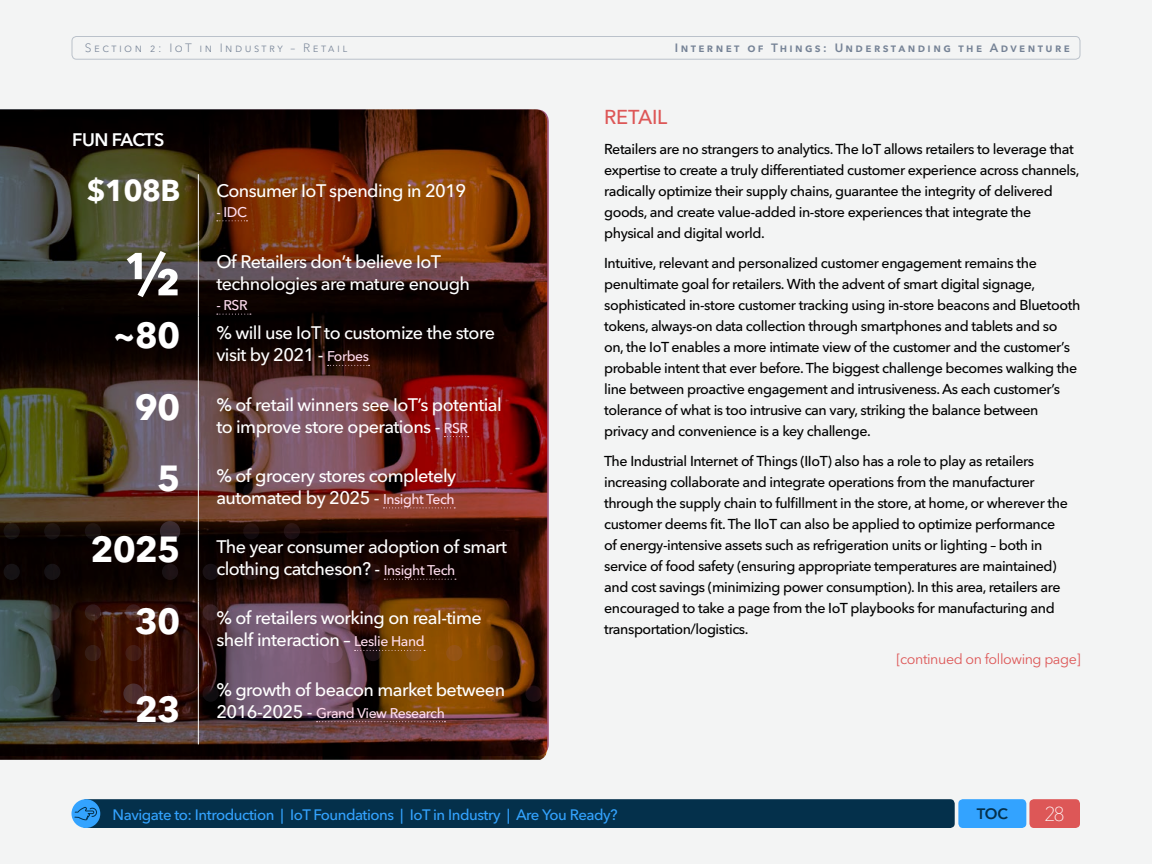
<style>
.page{position:relative;width:1152px;height:864px;background:#f3f4f4}
.page>*{position:absolute;margin:0;border:0;box-sizing:border-box;transform-origin:0 0}
.t1{font:700 60px "Avenir Next W1 G";color:#fff}
.t2{font:700 36px "Avenir Next W1 G";color:#fff}
.t3{font:500 20px "Avenir Next W1 G";letter-spacing:-.01em;color:#dd5757}
.t4{font:100 20px "Avenir Next W1 G";color:#fff}
.t5{font:500 18px/22px "Avenir Next W1 G";letter-spacing:-.03em;color:#fff}
.t6{font:600 18px "Avenir Next W1 G";letter-spacing:-.035em;color:#fff}
.t7{font:500 15px "Avenir Next W1 G";letter-spacing:-.03em;color:#33a3ff}
.t8{font:600 15px "Avenir Next W1 G";color:#04304b}
.t9{font:500 14.2px/21px "Avenir Next W1 G";letter-spacing:-.03em;color:#000}
.t10{font:14.2px "Avenir Next W1 G";letter-spacing:-.03em;color:#dd5757}
.t11{font:500 14px "Avenir Next W1 G";letter-spacing:-.03em;color:#ffddef}
.t12{font:600 12px "Avenir Next W1 G";letter-spacing:.2em;color:#768396}
.t13{font:300 12px "Avenir Next W1 G";letter-spacing:.2em;color:#768396}
.s1{font-weight:700;font-size:30px}
.s2{font-weight:700;font-size:36px}
.s3{font-size:14px;color:#ffddef}
.s4{font-size:18px;color:#fff}
</style>
<div class="page">
<div style="left:72px;top:36px;width:1008px;height:24px;border:1px solid #bac1ca;border-radius:4px"></div>
<div style="left:1029px;top:799px;width:51px;height:29px;background:#dd5757;border-radius:4px"></div>
<div style="left:958px;top:799px;width:68px;height:29px;background:#33a3ff;border-radius:4px"></div>
<div style="left:81px;top:799px;width:874px;height:29px;background:#04304b;border-radius:4px"></div>
<div style="left:72px;top:799px;width:28px;height:29px;background:#33a3ff;border-radius:50%"></div>
<svg style="left:71px;top:806px;width:26px;height:15px"></svg>
<img style="left:0;top:109px;width:549px;height:647px">
<hr style="left:198px;top:174px;width:1px;height:72px;background:#fff">
<hr style="left:198px;top:246px;width:1px;height:71px;background:#fff">
<hr style="left:198px;top:317px;width:1px;height:71px;background:#fff">
<hr style="left:198px;top:388px;width:1px;height:71px;background:#fff">
<hr style="left:198px;top:459px;width:1px;height:72px;background:#fff">
<hr style="left:198px;top:531px;width:1px;height:71px;background:#fff">
<hr style="left:198px;top:602px;width:1px;height:71px;background:#fff">
<hr style="left:198px;top:673px;width:1px;height:71px;background:#fff">
<svg style="left:217px;top:220px;width:31px;height:1px"></svg>
<svg style="left:217px;top:314px;width:34px;height:1px"></svg>
<svg style="left:328px;top:365px;width:42px;height:1px"></svg>
<svg style="left:444px;top:436px;width:25px;height:1px"></svg>
<svg style="left:384px;top:507px;width:71px;height:1px"></svg>
<svg style="left:384px;top:579px;width:72px;height:1px"></svg>
<svg style="left:355px;top:650px;width:70px;height:1px"></svg>
<svg style="left:317px;top:721px;width:128px;height:1px"></svg>
<p class="t13" style="left:85px;top:40px;width:264px">Section 2: IoT in Industry – Retail</p>
<p class="t6" style="left:72px;top:129px;width:94px">FUN FACTS</p>
<p class="t5" style="left:86px;top:180px;width:381px"><span class="s1">$108B</span> Consumer IoT spending in 2019</p>
<p class="t11" style="left:216px;top:204px;width:32px">- IDC</p>
<h1 class="t1" style="left:124px;top:238px;width:58px">½</h1>
<p class="t5" style="left:216px;top:251px;width:255px">Of Retailers don’t believe IoT technologies are mature enough</p>
<p class="t11" style="left:216px;top:297px;width:33px">- RSR</p>
<p class="t5" style="left:216px;top:322px;width:280px;text-indent:-104px"><span class="s2">~80</span> % will use IoT to customize the store visit by 2021 - <span class="s3">Forbes</span></p>
<p class="t5" style="left:216px;top:393px;width:287px;text-indent:-81px"><span class="s2">90</span> % of retail winners see IoT’s potential to improve store operations - <span class="s3">RSR</span></p>
<p class="t5" style="left:157px;top:465px;width:301px;text-align:right"><span class="s2">5</span> % of grocery stores completely automated by 2025 - <span class="s3">Insight Tech</span></p>
<p class="t5" style="left:216px;top:536px;width:292px;text-indent:-126px"><span class="s2">2025</span> The year consumer adoption of smart clothing catcheson? - <span class="s3">Insight Tech</span></p>
<p class="t5" style="left:216px;top:607px;width:267px;text-indent:-81px"><span class="s2">30</span> % of retailers working on real-time shelf interaction – <span class="s3">Leslie Hand</span></p>
<h2 class="t2" style="left:135px;top:688px;width:47px">23</h2>
<p class="t5" style="left:216px;top:678px;width:290px">% growth of beacon market between</p>
<p class="t11" style="left:216px;top:704px;width:230px"><span class="s4">2016-2025 -</span> Grand View Research</p>
<p class="t12" style="left:675px;top:40px;width:396px">Internet of Things: Understanding the Adventure</p>
<h3 class="t3" style="left:604px;top:105px;width:65px">RETAIL</h3>
<p class="t9" style="left:604px;top:138px;width:477px">Retailers are no strangers to analytics. The IoT allows retailers to leverage that expertise to create a truly differentiated customer experience across channels, radically optimize their supply chains, guarantee the integrity of delivered goods, and create value-added in-store experiences that integrate the physical and digital world.</p>
<p class="t9" style="left:604px;top:252px;width:478px">Intuitive, relevant and personalized customer engagement remains the penultimate goal for retailers. With the advent of smart digital signage, sophisticated in-store customer tracking using in-store beacons and Bluetooth tokens, always-on data collection through smartphones and tablets and so on, the IoT enables a more intimate view of the customer and the customer’s probable intent that ever before. The biggest challenge becomes walking the line between proactive engagement and intrusiveness. As each customer’s tolerance of what is too intrusive can vary, striking the balance between privacy and convenience is a key challenge.</p>
<p class="t9" style="left:604px;top:450px;width:465px">The Industrial Internet of Things (IIoT) also has a role to play as retailers increasing collaborate and integrate operations from the manufacturer through the supply chain to fulfillment in the store, at home, or wherever the customer deems fit. The IIoT can also be applied to optimize performance of energy-intensive assets such as refrigeration units or lighting – both in service of food safety (ensuring appropriate temperatures are maintained) and cost savings (minimizing power consumption). In this area, retailers are encouraged to take a page from the IoT playbooks for manufacturing and transportation/logistics.</p>
<p class="t10" style="left:896px;top:651px;width:186px">[continued on following page]</p>
<p class="t7" style="left:113px;top:805px;width:507px">Navigate to: Introduction | IoT Foundations | IoT in Industry | Are You Ready?</p>
<p class="t8" style="left:977px;top:805px;width:33px">TOC</p>
<h3 class="t4" style="left:1045px;top:802px;width:22px">28</h3>
</div>
